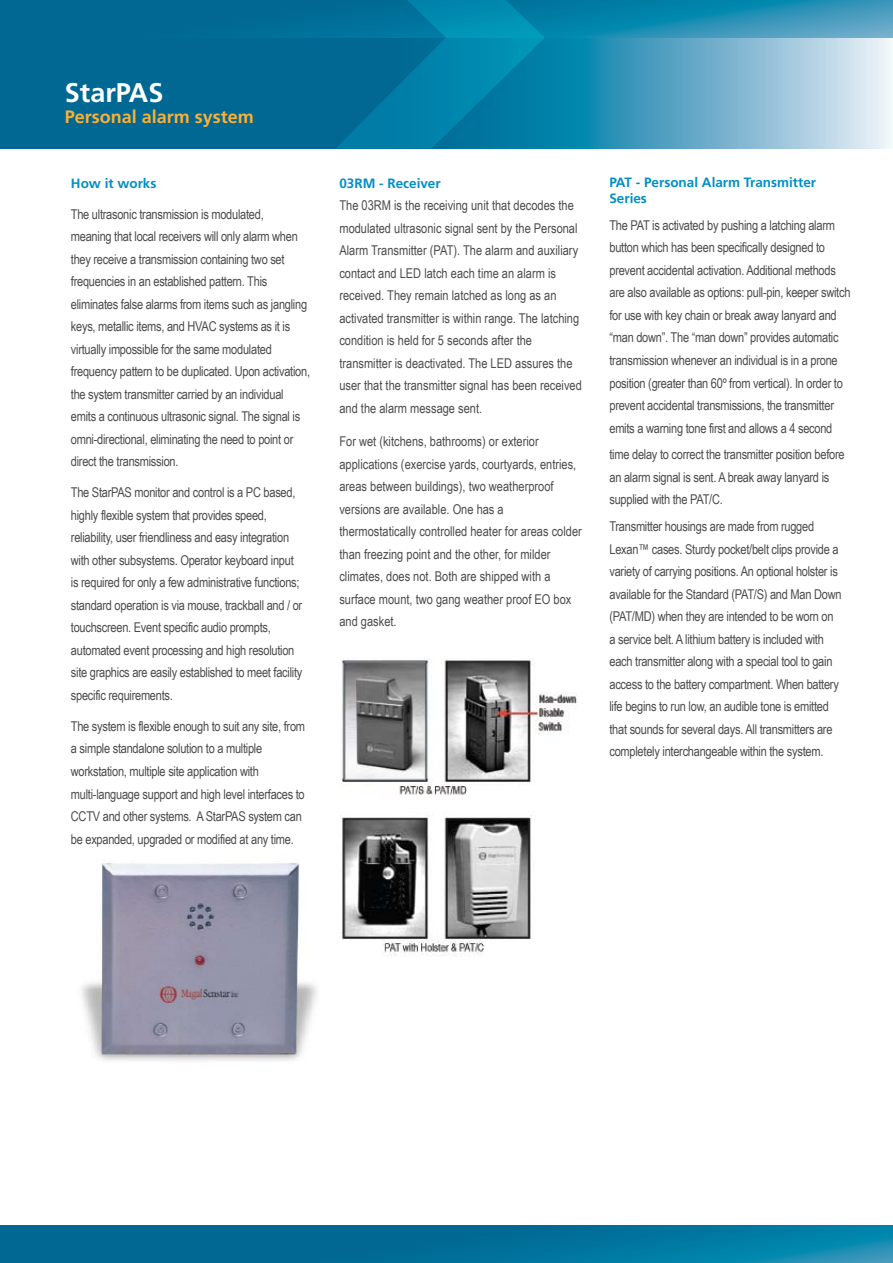
<style>
.page{position:relative;width:893px;height:1263px;background:#fff}
.page>*{position:absolute;margin:0;border:0;box-sizing:border-box;transform-origin:0 0}
.t1{font:700 27px "Frutiger";color:#fff}
.t2{font:700 18px "Frutiger";color:#fcb034}
.t3{font:13.5px/22.5px "Arial Narrow";letter-spacing:-.02em;color:#4d4c4d}
.t4{font:13.5px/22.5px "Arial Narrow";color:#4d4c4d}
.t5{font:700 13.5px/16.2px "Frutiger";color:#008fc5}
</style>
<div class="page">
<svg style="left:0;top:38px;width:890px;height:110px;background:#398eb0"></svg>
<svg style="left:0;top:0;width:893px;height:38px;background:#127ca4"></svg>
<svg style="left:335px;top:0;width:210px;height:149px;background:#007ba3"></svg>
<svg style="left:0;top:1225px;width:893px;height:38px;background:#02719a"></svg>
<img style="left:81px;top:863px;width:236px;height:199px">
<img style="left:339px;top:659px;width:238px;height:298px">
<h1 class="t1" style="left:65px;top:76px;width:100px">StarPAS</h1>
<h2 class="t2" style="left:65px;top:106px;width:191px">Personal alarm system</h2>
<p class="t5" style="left:71px;top:175px;width:87px">How it works</p>
<p class="t3" style="left:71px;top:203px;width:241px">The ultrasonic transmission is modulated,<br>meaning that local receivers will only alarm when they receive a transmission containing two set frequencies in an established pattern. This eliminates false alarms from items such as jangling keys, metallic items, and HVAC systems as it is virtually impossible for the same modulated frequency pattern to be duplicated. Upon activation, the system transmitter carried by an individual emits a continuous ultrasonic signal. The signal is omni-directional, eliminating the need to point or direct the transmission.</p>
<p class="t3" style="left:71px;top:481px;width:233px">The StarPAS monitor and control is a PC based, highly flexible system that provides speed, reliability, user friendliness and easy integration with other subsystems. Operator keyboard input is required for only a few administrative functions; standard operation is via mouse, trackball and / or touchscreen. Event specific audio prompts, automated event processing and high resolution site graphics are easily established to meet facility specific requirements.</p>
<p class="t3" style="left:71px;top:715px;width:236px">The system is flexible enough to suit any site, from a simple standalone solution to a multiple workstation, multiple site application with multi-language support and high level interfaces to CCTV and other systems. A StarPAS system can be expanded, upgraded or modified at any time.</p>
<p class="t5" style="left:339px;top:175px;width:103px">03RM - Receiver</p>
<p class="t4" style="left:339px;top:194px;width:244px">The 03RM is the receiving unit that decodes the modulated ultrasonic signal sent by the Personal Alarm Transmitter (PAT). The alarm and auxiliary contact and LED latch each time an alarm is received. They remain latched as long as an activated transmitter is within range. The latching condition is held for 5 seconds after the transmitter is deactivated. The LED assures the user that the transmitter signal has been received and the alarm message sent.</p>
<p class="t4" style="left:339px;top:430px;width:244px">For wet (kitchens, bathrooms) or exterior applications (exercise yards, courtyards, entries, areas between buildings), two weatherproof versions are available. One has a thermostatically controlled heater for areas colder than freezing point and the other, for milder climates, does not. Both are shipped with a surface mount, two gang weather proof EO box and gasket.</p>
<p class="t5" style="left:609px;top:174px;width:208px">PAT - Personal Alarm Transmitter<br>Series</p>
<p class="t3" style="left:609px;top:214px;width:243px">The PAT is activated by pushing a latching alarm button which has been specifically designed to prevent accidental activation. Additional methods are also available as options: pull-pin, keeper switch for use with key chain or break away lanyard and “man down”. The “man down” provides automatic transmission whenever an individual is in a prone position (greater than 60º from vertical). In order to prevent accidental transmissions, the transmitter emits a warning tone first and allows a 4 second</p>
<p class="t3" style="left:609px;top:443px;width:237px">time delay to correct the transmitter position before an alarm signal is sent. A break away lanyard is supplied with the PAT/C.</p>
<p class="t3" style="left:609px;top:515px;width:234px">Transmitter housings are made from rugged Lexan™ cases. Sturdy pocket/belt clips provide a variety of carrying positions. An optional holster is available for the Standard (PAT/S) and Man Down (PAT/MD) when they are intended to be worn on a service belt. A lithium battery is included with each transmitter along with a special tool to gain access to the battery compartment. When battery life begins to run low, an audible tone is emitted that sounds for several days. All transmitters are completely interchangeable within the system.</p>
</div>
